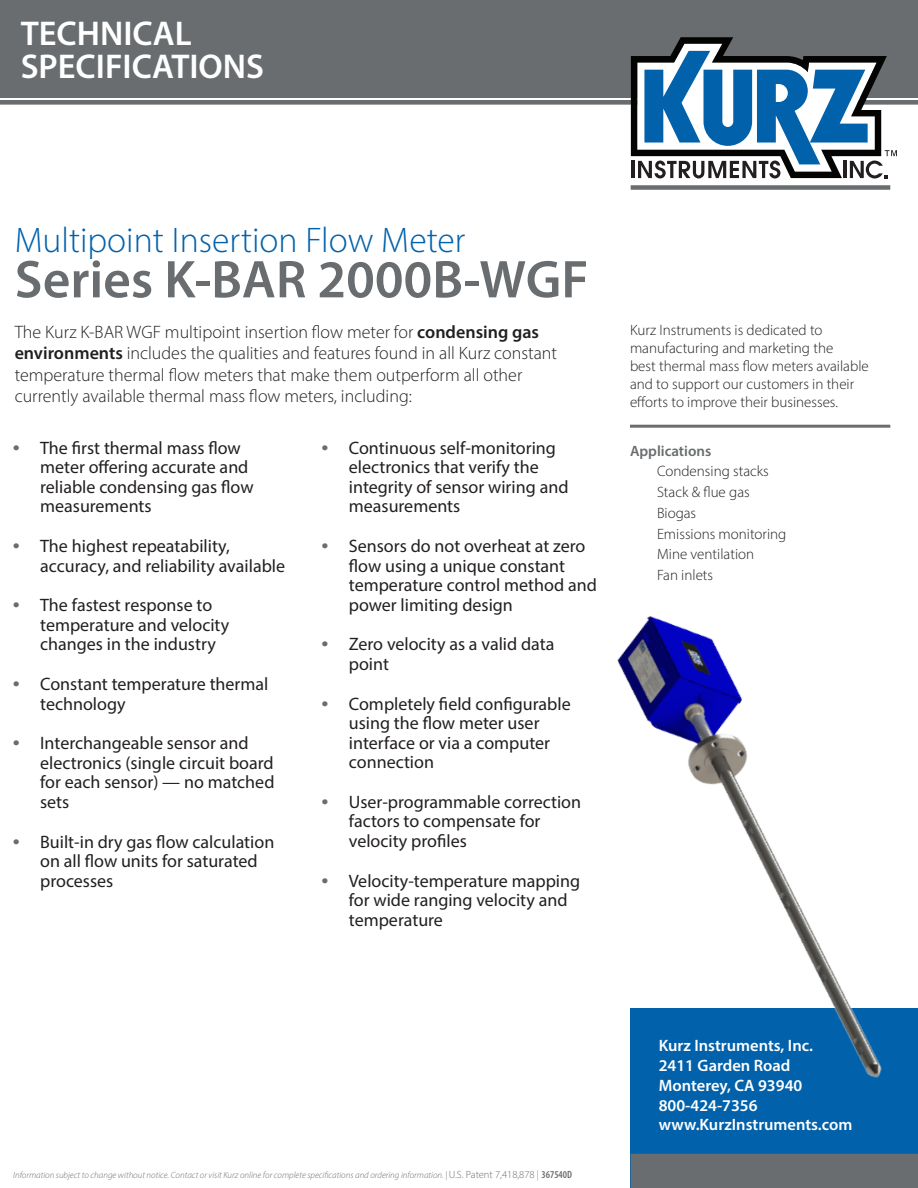
<style>
.page{position:relative;width:918px;height:1188px;background:#fff}
.page>*{position:absolute;margin:0;border:0;box-sizing:border-box;transform-origin:0 0}
.Cover_productName_gr{font:600 53.55px "Myriad Pro";color:#696d6f}
.Cover_productCategor{font:300 35.7px "Myriad Pro";color:#0161aa}
.Cover_description{font:600 34.5px "Myriad Pro";color:#fff}
.t1{font:18px/19.5px "Myriad Pro";color:#231f20}
.Cover_body{font:300 18px/21.6px "Myriad Pro";color:#231f20}
.Cover_companyInfo_wh{font:600 16.5px "Myriad Pro";color:#fff}
.Cover_philosophy{font:300 15px/18px "Myriad Pro";color:#231f20}
.Cover_applications_n{font:300 15px "Myriad Pro";color:#231f20}
.Cover_applications_h{font:600 15px "Myriad Pro";color:#696d6f}
.Cover_disclaimer{font:italic 300 9px "Myriad Pro";color:#696d6f}
.s1{font-weight:600}
.s2{font-family:"Arial";font-weight:700;color:#696d6f}
.s3{font-style:normal;font-size:10.5px}
.s4{font-weight:600;font-style:normal;font-stretch:condensed;font-size:10.5px}
</style>
<div class="page">
<div style="left:0;top:0;width:918px;height:97px;background:#696d6f"></div>
<div style="left:0;top:100px;width:918px;height:5px;border:2px solid #696d6f"></div>
<div style="left:631px;top:1009px;width:287px;height:179px;background:#0161aa"></div>
<div style="left:631px;top:185px;width:259px;height:5px;background:#696d6f"></div>
<hr style="left:630px;top:425px;width:260px;height:3px;background:#696d6f">
<svg style="left:631px;top:37px;width:266px;height:142px"></svg>
<div style="left:631px;top:1154px;width:287px;height:34px;background:#696d6f"></div>
<img style="left:617px;top:616px;width:301px;height:495px">
<p class="Cover_description" style="left:21px;top:12px;width:173px">TECHNICAL</p>
<p class="Cover_description" style="left:21px;top:45px;width:245px">SPECIFICATIONS</p>
<p class="Cover_productCategor" style="left:15px;top:219px;width:452px">Multipoint Insertion Flow Meter</p>
<p class="Cover_productName_gr" style="left:15px;top:245px;width:575px">Series K-BAR 2000B-WGF</p>
<p class="Cover_body" style="left:15px;top:321px;width:544px">The Kurz K-BAR WGF multipoint insertion flow meter for <span class="s1">condensing gas environments</span> includes the qualities and features found in all Kurz constant temperature thermal flow meters that make them outperform all other currently available thermal mass flow meters, including:</p>
<p class="t1" style="left:40px;top:438px;width:215px;text-indent:-27px"><span class="s2">•</span> The first thermal mass flow meter offering accurate and reliable condensing gas flow measurements</p>
<p class="t1" style="left:40px;top:536px;width:247px;text-indent:-27px"><span class="s2">•</span> The highest repeatability, accuracy, and reliability available</p>
<p class="t1" style="left:40px;top:595px;width:191px;text-indent:-27px"><span class="s2">•</span> The fastest response to temperature and velocity changes in the industry</p>
<p class="t1" style="left:40px;top:674px;width:230px;text-indent:-27px"><span class="s2">•</span> Constant temperature thermal technology</p>
<p class="t1" style="left:40px;top:733px;width:236px;text-indent:-27px"><span class="s2">•</span> Interchangeable sensor and electronics (single circuit board for each sensor) — no matched sets</p>
<p class="t1" style="left:40px;top:831px;width:236px;text-indent:-27px"><span class="s2">•</span> Built‐in dry gas flow calculation on all flow units for saturated processes</p>
<p class="t1" style="left:349px;top:438px;width:221px;text-indent:-27px"><span class="s2">•</span> Continuous self‐monitoring electronics that verify the integrity of sensor wiring and measurements</p>
<p class="t1" style="left:349px;top:536px;width:249px;text-indent:-27px"><span class="s2">•</span> Sensors do not overheat at zero flow using a unique constant temperature control method and power limiting design</p>
<p class="t1" style="left:349px;top:634px;width:207px;text-indent:-27px"><span class="s2">•</span> Zero velocity as a valid data point</p>
<p class="t1" style="left:349px;top:693px;width:223px;text-indent:-27px"><span class="s2">•</span> Completely field configurable using the flow meter user interface or via a computer connection</p>
<p class="t1" style="left:349px;top:792px;width:234px;text-indent:-27px"><span class="s2">•</span> User‐programmable correction factors to compensate for velocity profiles</p>
<p class="t1" style="left:349px;top:870px;width:233px;text-indent:-27px"><span class="s2">•</span> Velocity‐temperature mapping for wide ranging velocity and temperature</p>
<p class="Cover_philosophy" style="left:630px;top:321px;width:240px">Kurz Instruments is dedicated to manufacturing and marketing the<br>best thermal mass flow meters available and to support our customers in their efforts to improve their businesses.</p>
<p class="Cover_applications_h" style="left:630px;top:441px;width:83px">Applications</p>
<p class="Cover_applications_n" style="left:657px;top:462px;width:113px">Condensing stacks</p>
<p class="Cover_applications_n" style="left:657px;top:483px;width:94px">Stack &amp; flue gas</p>
<p class="Cover_applications_n" style="left:657px;top:504px;width:41px">Biogas</p>
<p class="Cover_applications_n" style="left:657px;top:525px;width:131px">Emissions monitoring</p>
<p class="Cover_applications_n" style="left:657px;top:545px;width:99px">Mine ventilation</p>
<p class="Cover_applications_n" style="left:657px;top:566px;width:58px">Fan inlets</p>
<p class="Cover_disclaimer" style="left:13px;top:1170px;width:560px">Information subject to change without notice. Contact or visit Kurz online for complete specifications and ordering information. | <span class="s3">U.S. Patent 7,418,878 |</span> <span class="s4">367540D</span></p>
<p class="Cover_companyInfo_wh" style="left:659px;top:1035px;width:156px">Kurz Instruments, Inc.</p>
<p class="Cover_companyInfo_wh" style="left:659px;top:1055px;width:133px">2411 Garden Road</p>
<p class="Cover_companyInfo_wh" style="left:659px;top:1075px;width:145px">Monterey, CA 93940</p>
<p class="Cover_companyInfo_wh" style="left:659px;top:1095px;width:100px">800-424-7356</p>
<p class="Cover_companyInfo_wh" style="left:659px;top:1114px;width:195px">www.KurzInstruments.com</p>
</div>
